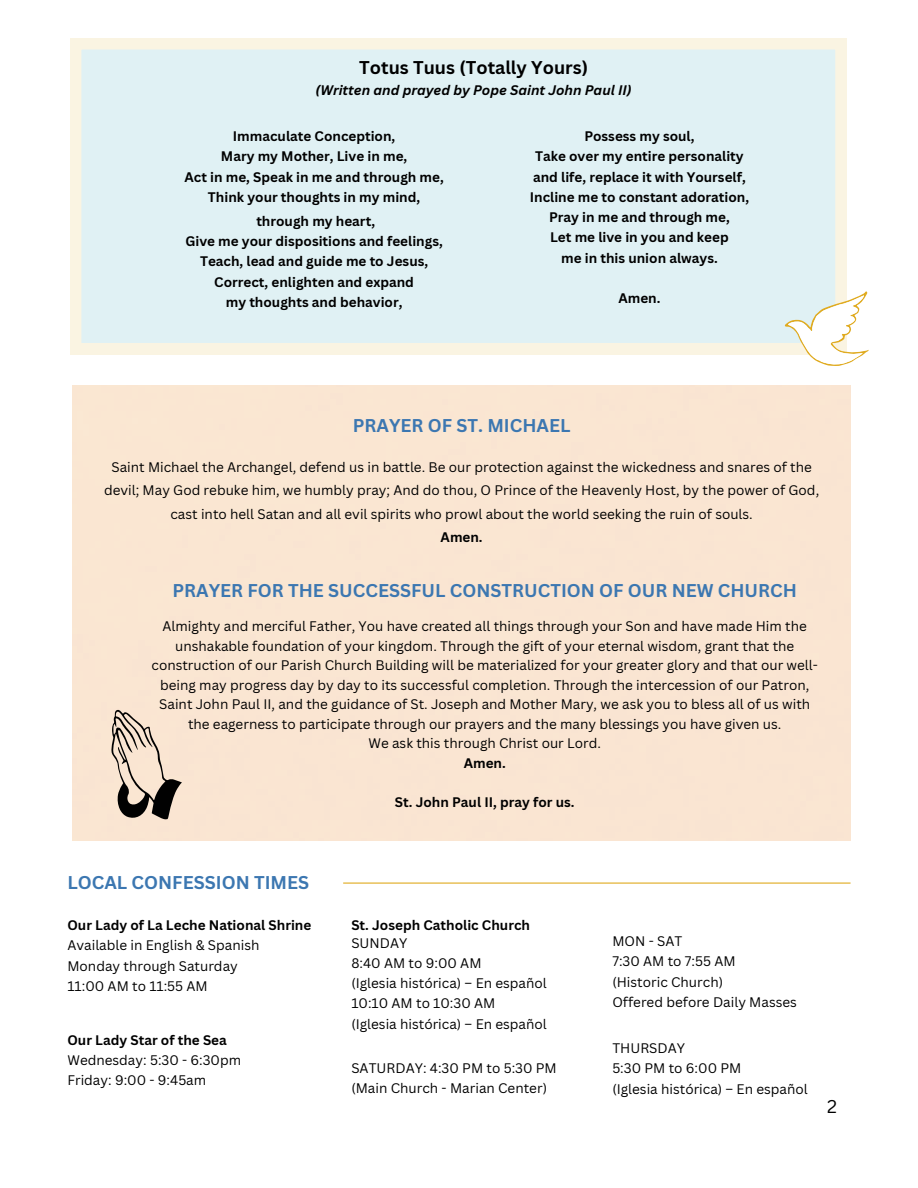
<style>
.page{position:relative;width:918px;height:1188px;background:#fff}
.page>*{position:absolute;margin:0;border:0;box-sizing:border-box;transform-origin:0 0}
.t1{font:700 18px "Canva Sans";color:#3c77b1}
.t2{font:700 18px "Canva Sans";color:#000}
.t3{font:18px "Canva Sans";color:#000}
.t4{font:13.5px/20.2px "Canva Sans";color:#000}
.t5{font:700 13.5px/20.2px "Canva Sans";color:#000;text-align:center}
.t6{font:italic 700 13.5px "Canva Sans";color:#000}
</style>
<div class="page">
<svg style="left:111px;top:710px;width:71px;height:110px;background:#beaea0"></svg>
<hr style="left:343px;top:883px;width:508px;height:1px;background:#e0ab20">
<svg style="left:70px;top:38px;width:776px;height:316px;background:#e2f1f2"></svg>
<svg style="left:784px;top:291px;width:85px;height:75px"></svg>
<h1 class="t2" style="left:359px;top:54px;width:230px">Totus Tuus (Totally Yours)</h1>
<p class="t6" style="left:316px;top:80px;width:318px">(Written and prayed by Pope Saint John Paul II)</p>
<p class="t5" style="left:184px;top:126px;width:261px">Immaculate Conception,<br>Mary my Mother, Live in me,<br>Act in me, Speak in me and through me,<br>Think your thoughts in my mind,</p>
<p class="t5" style="left:530px;top:126px;width:221px">Possess my soul,<br>Take over my entire personality and life, replace it with Yourself,<br>Incline me to constant adoration,<br>Pray in me and through me,<br>Let me live in you and keep<br>me in this union always.</p>
<p class="t5" style="left:618px;top:288px;width:44px">Amen.</p>
<p class="t5" style="left:185px;top:210px;width:259px">through my heart,<br>Give me your dispositions and feelings,<br>Teach, lead and guide me to Jesus,<br>Correct, enlighten and expand<br>my thoughts and behavior,</p>
<h1 class="t1" style="left:353px;top:413px;width:219px">PRAYER OF ST. MICHAEL</h1>
<p class="t4" style="left:104px;top:455px;width:717px;line-height:23.2px;text-align:center">Saint Michael the Archangel, defend us in battle. Be our protection against the wickedness and snares of the devil; May God rebuke him, we humbly pray; And do thou, O Prince of the Heavenly Host, by the power of God, cast into hell Satan and all evil spirits who prowl about the world seeking the ruin of souls.</p>
<p class="t5" style="left:441px;top:527px;width:44px">Amen.</p>
<h1 class="t1" style="left:172px;top:578px;width:626px">PRAYER FOR THE SUCCESSFUL CONSTRUCTION OF OUR NEW CHURCH</h1>
<p class="t4" style="left:152px;top:616px;width:668px;line-height:19.5px;text-align:center">Almighty and merciful Father, You have created all things through your Son and have made Him the unshakable foundation of your kingdom. Through the gift of your eternal wisdom, grant that the construction of our Parish Church Building will be materialized for your greater glory and that our well&shy;being may progress day by day to its successful completion. Through the intercession of our Patron, Saint John Paul II, and the guidance of St. Joseph and Mother Mary, we ask you to bless all of us with the eagerness to participate through our prayers and the many blessings you have given us.<br>We ask this through Christ our Lord.</p>
<p class="t5" style="left:464px;top:753px;width:44px">Amen.</p>
<p class="t5" style="left:395px;top:792px;width:181px">St. John Paul II, pray for us.</p>
<h1 class="t1" style="left:67px;top:870px;width:243px">LOCAL CONFESSION TIMES</h1>
<p class="t5" style="left:67px;top:915px;width:245px">Our Lady of La Leche National Shrine</p>
<p class="t4" style="left:67px;top:935px;width:194px">Available in English &amp; Spanish<br>Monday through Saturday<br>11:00 AM to 11:55 AM</p>
<p class="t4" style="left:351px;top:932px;width:197px">SUNDAY<br>8:40 AM to 9:00 AM<br>(Iglesia histórica) – En español<br>10:10 AM to 10:30 AM<br>(Iglesia histórica) – En español</p>
<p class="t5" style="left:351px;top:915px;width:180px">St. Joseph Catholic Church</p>
<p class="t5" style="left:67px;top:1029px;width:161px">Our Lady Star of the Sea</p>
<p class="t4" style="left:67px;top:1050px;width:175px">Wednesday: 5:30 - 6:30pm<br>Friday: 9:00 - 9:45am</p>
<p class="t4" style="left:351px;top:1058px;width:207px">SATURDAY: 4:30 PM to 5:30 PM (Main Church - Marian Center)</p>
<p class="t4" style="left:612px;top:931px;width:186px">MON - SAT<br>7:30 AM to 7:55 AM<br>(Historic Church)<br>Offered before Daily Masses</p>
<p class="t4" style="left:612px;top:1038px;width:197px">THURSDAY<br>5:30 PM to 6:00 PM<br>(Iglesia histórica) – En español</p>
<h1 class="t3" style="left:827px;top:1094px;width:11px">2</h1>
</div>
